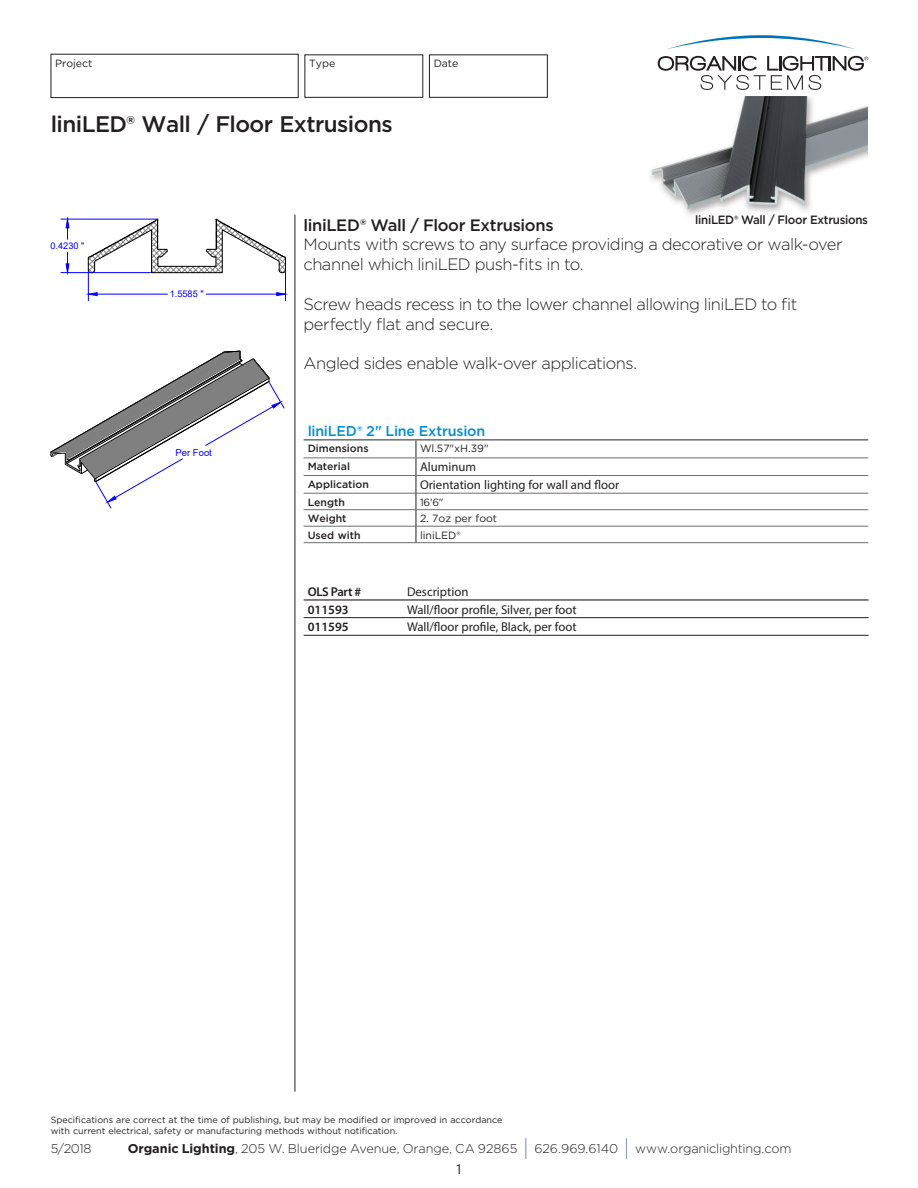
<style>
.page{position:relative;width:918px;height:1188px;background:#fff}
.page>*{position:absolute;margin:0;border:0;box-sizing:border-box;transform-origin:0 0}
.t1{font:500 22.5px "Gotham";letter-spacing:-.025em;color:#231f20}
.t2{font:300 16.5px/19.8px "Gotham";letter-spacing:-.03em;color:#231f20}
.t3{font:500 16.5px "Gotham";letter-spacing:-.02em;color:#231f20}
.t4{font:500 14.25px "Gotham";letter-spacing:-.015em;color:#008fd5}
.t5{font:13.5px "Gotham";color:#231f20}
.t6{font:12.75px "Myriad Pro";color:#231f20}
.t7{font:300 12.75px "Gotham";letter-spacing:-.01em;color:#231f20}
.t8{font:600 12.75px "Myriad Pro";color:#231f20}
.t9{font:500 12px "Gotham";letter-spacing:-.025em;color:#231f20;scale:.96 1}
.t10{font:10.5px "Gotham";color:#231f20}
.t11{font:500 10.5px "Gotham";color:#231f20}
.t12{font:9.45px "Arial";color:#00f}
.t13{font:9.15px "Arial";color:#00f}
.t14{font:9px/10.8px "Gotham";color:#231f20}
.s1{font-weight:700}
.s2{font-size:22.35px;color:#253f8e}
</style>
<div class="page">
<div style="left:429px;top:55px;width:119px;height:43px;border:1px solid #231f20"></div>
<div style="left:51px;top:54px;width:247px;height:44px;border:1px solid #231f20"></div>
<div style="left:305px;top:55px;width:118px;height:43px;border:1px solid #231f20"></div>
<svg style="left:667px;top:35px;width:188px;height:14px"></svg>
<svg style="left:658px;top:56px;width:210px;height:34px"></svg>
<img style="left:650px;top:97px;width:218px;height:118px">
<hr style="left:304px;top:617px;width:99px;height:1px;background:#231f20">
<hr style="left:403px;top:617px;width:466px;height:1px;background:#231f20">
<hr style="left:304px;top:635px;width:99px;height:1px;background:#231f20">
<hr style="left:403px;top:635px;width:466px;height:1px;background:#231f20">
<hr style="left:304px;top:599px;width:99px;height:2px;background:#231f20">
<hr style="left:403px;top:599px;width:466px;height:2px;background:#231f20">
<hr style="left:304px;top:475px;width:112px;height:1px;background:#6c6d70">
<hr style="left:416px;top:475px;width:452px;height:1px;background:#6c6d70">
<hr style="left:304px;top:493px;width:112px;height:1px;background:#6c6d70">
<hr style="left:416px;top:493px;width:452px;height:1px;background:#6c6d70">
<hr style="left:304px;top:509px;width:112px;height:1px;background:#6c6d70">
<hr style="left:416px;top:509px;width:452px;height:1px;background:#6c6d70">
<hr style="left:304px;top:526px;width:112px;height:1px;background:#6c6d70">
<hr style="left:416px;top:526px;width:452px;height:1px;background:#6c6d70">
<hr style="left:304px;top:542px;width:112px;height:1px;background:#6c6d70">
<hr style="left:416px;top:542px;width:452px;height:1px;background:#6c6d70">
<svg style="left:416px;top:441px;width:1px;height:101px"></svg>
<hr style="left:304px;top:439px;width:112px;height:2px;background:#6c6d70">
<hr style="left:416px;top:439px;width:452px;height:2px;background:#6c6d70">
<hr style="left:304px;top:457px;width:112px;height:1px;background:#6c6d70">
<hr style="left:416px;top:457px;width:452px;height:1px;background:#6c6d70">
<svg style="left:51px;top:351px;width:233px;height:157px"></svg>
<svg style="left:88px;top:219px;width:198px;height:54px"></svg>
<hr style="left:88px;top:271px;width:1px;height:30px;background:#00f">
<hr style="left:285px;top:271px;width:1px;height:30px;background:#00f">
<hr style="left:97px;top:294px;width:70px;height:1px;background:#00f">
<hr style="left:206px;top:294px;width:71px;height:1px;background:#00f">
<svg style="left:88px;top:292px;width:10px;height:4px"></svg>
<svg style="left:276px;top:292px;width:9px;height:4px"></svg>
<hr style="left:61px;top:219px;width:96px;height:1px;background:#00f">
<hr style="left:61px;top:272px;width:90px;height:1px;background:#00f">
<svg style="left:65px;top:218px;width:5px;height:21px"></svg>
<svg style="left:65px;top:252px;width:5px;height:21px"></svg>
<hr style="left:295px;top:215px;width:1px;height:877px;background:#231f20">
<p class="t10" style="left:55px;top:56px;width:39px">Project</p>
<p class="t10" style="left:309px;top:57px;width:28px">Type</p>
<p class="t10" style="left:434px;top:57px;width:26px">Date</p>
<p class="t1" style="left:51px;top:109px;width:343px">liniLED® Wall / Floor Extrusions</p>
<p class="t13" style="left:51px;top:240px;width:35px">0.4230 "</p>
<p class="t13" style="left:170px;top:288px;width:35px">1.5585 "</p>
<p class="t12" style="left:176px;top:446px;width:38px">Per Foot</p>
<p class="t9" style="left:695px;top:212px;width:182px">liniLED® Wall / Floor Extrusions</p>
<p class="t3" style="left:303px;top:214px;width:252px">liniLED® Wall / Floor Extrusions</p>
<p class="t2" style="left:303px;top:234px;width:541px">Mounts with screws to any surface providing a decorative or walk-over channel which liniLED push-fits in to.</p>
<p class="t2" style="left:303px;top:294px;width:495px">Screw heads recess in to the lower channel allowing liniLED to fit perfectly flat and secure.</p>
<p class="t2" style="left:303px;top:353px;width:335px">Angled sides enable walk-over applications.</p>
<p class="t4" style="left:308px;top:421px;width:179px">liniLED® 2" Line Extrusion</p>
<p class="t11" style="left:308px;top:442px;width:62px">Dimensions</p>
<p class="t10" style="left:420px;top:442px;width:70px">Wl.57"xH.39"</p>
<p class="t11" style="left:308px;top:460px;width:44px">Material</p>
<p class="t6" style="left:420px;top:459px;width:58px">Aluminum</p>
<p class="t11" style="left:308px;top:477px;width:63px">Application</p>
<p class="t6" style="left:420px;top:477px;width:201px">Orientation lighting for wall and floor</p>
<p class="t11" style="left:308px;top:495px;width:39px">Length</p>
<p class="t10" style="left:420px;top:495px;width:25px">16'6"</p>
<p class="t11" style="left:308px;top:512px;width:40px">Weight</p>
<p class="t10" style="left:420px;top:512px;width:79px">2. 7oz per foot</p>
<p class="t11" style="left:308px;top:528px;width:54px">Used with</p>
<p class="t10" style="left:420px;top:528px;width:42px">liniLED®</p>
<p class="t8" style="left:308px;top:584px;width:55px">OLS Part #</p>
<p class="t6" style="left:407px;top:584px;width:63px">Description</p>
<p class="t8" style="left:308px;top:601px;width:43px">011593</p>
<p class="t6" style="left:407px;top:601px;width:171px">Wall/floor profile, Silver, per foot</p>
<p class="t8" style="left:308px;top:619px;width:43px">011595</p>
<p class="t6" style="left:407px;top:619px;width:171px">Wall/floor profile, Black, per foot</p>
<p class="t14" style="left:51px;top:1114px;width:453px">Specifications are correct at the time of publishing, but may be modified or improved in accordance with current electrical, safety or manufacturing methods without notification.</p>
<p class="t7" style="left:128px;top:1140px;width:502px"><span class="s1">Organic Lighting</span>, 205 W. Blueridge Avenue, Orange, CA 92865 <span class="s2">|</span> 626.969.6140 <span class="s2">|</span></p>
<p class="t7" style="left:51px;top:1140px;width:42px">5/2018</p>
<p class="t7" style="left:635px;top:1140px;width:158px">www.organiclighting.com</p>
<p class="t5" style="left:457px;top:1161px;width:6px">1</p>
</div>
